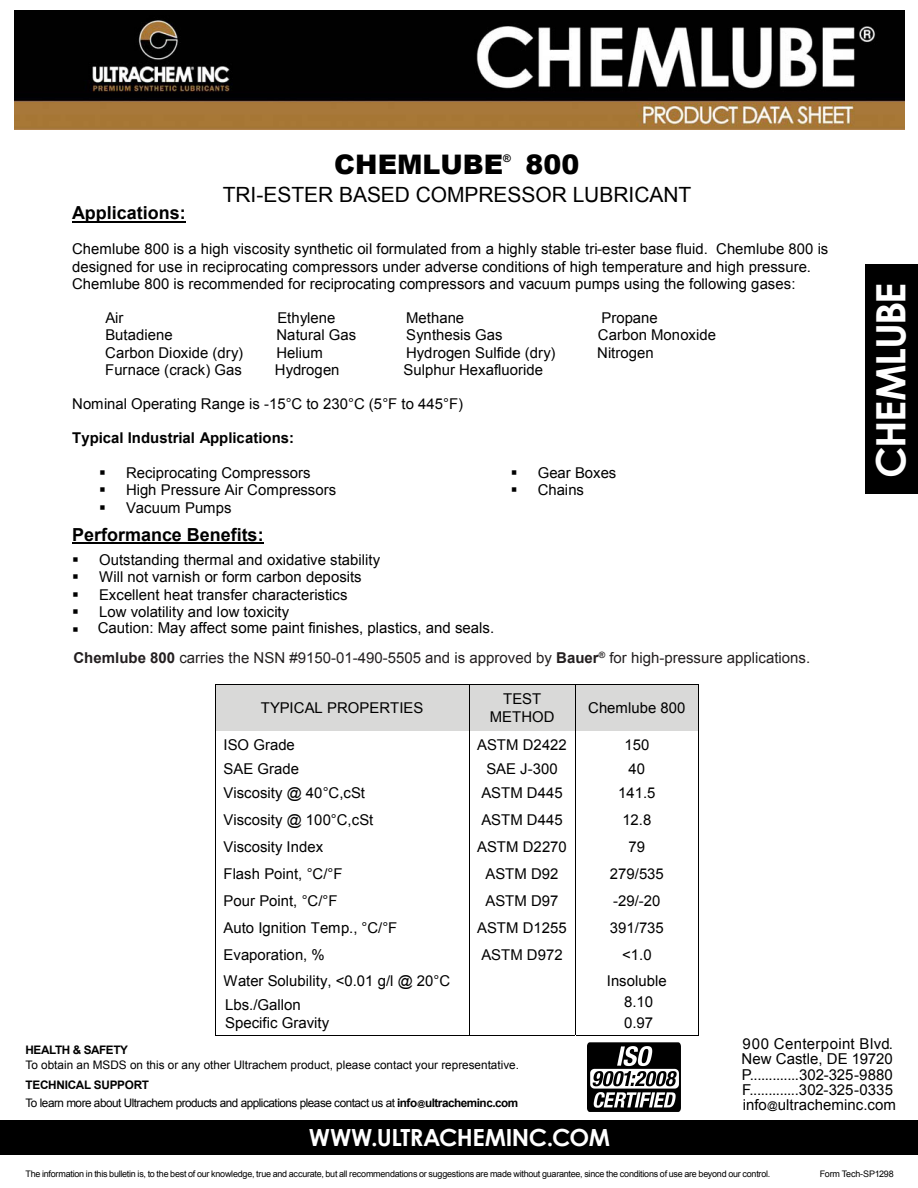
<style>
.page{position:relative;width:918px;height:1188px;background:#fff}
.page>*{position:absolute;margin:0;border:0;box-sizing:border-box;transform-origin:0 0}
.t1{font:700 40.5px "Century Gothic";letter-spacing:-.035em;color:#fff}
.t2{font:900 27px "Arial";color:#000}
.t3{font:700 23.55px "Century Gothic";letter-spacing:-.02em;color:#fff}
.t4{font:21px "Arial";color:#000}
.t5{font:700 18px "Arial";color:#000}
.t6{font:15px/15.1px "Arial";color:#000}
.t7{font:15px "Arial";color:#231f20}
.t8{font:14.85px/17.2px "Arial";color:#000}
.t9{font:700 14.85px "Arial";color:#000}
.t10{font:11.7px/17.5px "Arial";letter-spacing:-.04em;color:#000}
.t11{font:11.7px "Arial";color:#000}
.t12{font:700 11.7px "Arial";letter-spacing:-.035em;color:#000}
.t13{font:700 10.5px "Arial";color:#000}
.t14{font:9px "Arial";letter-spacing:-.025em;color:#000}
.s1{font-weight:700}
.s2{font-weight:700;font-size:7.8px}
.s3{font-size:10.5px}
</style>
<div class="page">
<div style="left:866px;top:264px;width:52px;height:230px;background:#000"></div>
<div style="left:0;top:1120px;width:918px;height:35px;background:#000"></div>
<img style="left:587px;top:1043px;width:94px;height:68px">
<img style="left:14px;top:11px;width:890px;height:118px">
<hr style="left:72px;top:221px;width:114px;height:2px;background:#000">
<hr style="left:72px;top:542px;width:192px;height:2px;background:#000">
<div style="left:216px;top:684px;width:252px;height:15px;background:#d9d9d8"></div>
<div style="left:216px;top:699px;width:8px;height:17px;background:#d9d9d8"></div>
<div style="left:461px;top:699px;width:7px;height:17px;background:#d9d9d8"></div>
<div style="left:216px;top:716px;width:252px;height:15px;background:#d9d9d8"></div>
<div style="left:224px;top:699px;width:237px;height:17px;background:#d9d9d8"></div>
<div style="left:469px;top:684px;width:106px;height:7px;background:#d9d9d8"></div>
<div style="left:469px;top:691px;width:8px;height:34px;background:#d9d9d8"></div>
<div style="left:567px;top:691px;width:8px;height:34px;background:#d9d9d8"></div>
<div style="left:469px;top:725px;width:106px;height:6px;background:#d9d9d8"></div>
<div style="left:477px;top:691px;width:90px;height:17px;background:#d9d9d8"></div>
<div style="left:477px;top:708px;width:90px;height:17px;background:#d9d9d8"></div>
<div style="left:576px;top:684px;width:122px;height:15px;background:#d9d9d8"></div>
<div style="left:576px;top:699px;width:8px;height:17px;background:#d9d9d8"></div>
<div style="left:690px;top:699px;width:8px;height:17px;background:#d9d9d8"></div>
<div style="left:576px;top:716px;width:122px;height:15px;background:#d9d9d8"></div>
<div style="left:584px;top:699px;width:106px;height:17px;background:#d9d9d8"></div>
<hr style="left:216px;top:684px;width:253px;height:1px;background:#000">
<hr style="left:469px;top:684px;width:106px;height:1px;background:#000">
<hr style="left:576px;top:684px;width:122px;height:1px;background:#000">
<hr style="left:215px;top:684px;width:1px;height:47px;background:#000">
<hr style="left:469px;top:684px;width:1px;height:47px;background:#000">
<hr style="left:575px;top:684px;width:1px;height:47px;background:#000">
<hr style="left:698px;top:684px;width:1px;height:47px;background:#000">
<svg style="left:215px;top:731px;width:1px;height:237px"></svg>
<svg style="left:469px;top:731px;width:1px;height:237px"></svg>
<svg style="left:575px;top:731px;width:1px;height:237px"></svg>
<svg style="left:698px;top:731px;width:1px;height:237px"></svg>
<hr style="left:215px;top:968px;width:1px;height:68px;background:#000">
<hr style="left:216px;top:1035px;width:253px;height:1px;background:#000">
<hr style="left:469px;top:968px;width:1px;height:67px;background:#000">
<hr style="left:469px;top:1035px;width:106px;height:1px;background:#000">
<hr style="left:575px;top:968px;width:1px;height:67px;background:#000">
<hr style="left:576px;top:1035px;width:122px;height:1px;background:#000">
<hr style="left:698px;top:968px;width:1px;height:67px;background:#000">
<h2 class="t2" style="left:334px;top:145px;width:170px">CHEMLUBE</h2>
<p class="t13" style="left:503px;top:151px;width:9px">®</p>
<h2 class="t2" style="left:526px;top:145px;width:55px">800</h2>
<h3 class="t4" style="left:223px;top:181px;width:470px">TRI-ESTER BASED COMPRESSOR LUBRICANT</h3>
<p class="t5" style="left:72px;top:201px;width:115px">Applications:</p>
<p class="t8" style="left:72px;top:241px;width:758px">Chemlube 800 is a high viscosity synthetic oil formulated from a highly stable tri-ester base fluid. Chemlube 800 is designed for use in reciprocating compressors under adverse conditions of high temperature and high pressure.<br>Chemlube 800 is recommended for reciprocating compressors and vacuum pumps using the following gases:</p>
<p class="t8" style="left:105px;top:310px;width:20px">Air</p>
<p class="t8" style="left:277px;top:310px;width:59px">Ethylene</p>
<p class="t8" style="left:406px;top:310px;width:60px">Methane</p>
<p class="t8" style="left:601px;top:310px;width:58px">Propane</p>
<p class="t8" style="left:105px;top:327px;width:69px">Butadiene</p>
<p class="t8" style="left:277px;top:327px;width:81px">Natural Gas</p>
<p class="t8" style="left:406px;top:327px;width:98px">Synthesis Gas</p>
<p class="t8" style="left:598px;top:327px;width:120px">Carbon Monoxide</p>
<p class="t8" style="left:105px;top:344px;width:139px">Carbon Dioxide (dry)</p>
<p class="t8" style="left:276px;top:344px;width:48px">Helium</p>
<p class="t8" style="left:406px;top:344px;width:151px">Hydrogen Sulfide (dry)</p>
<p class="t8" style="left:597px;top:344px;width:58px">Nitrogen</p>
<p class="t8" style="left:105px;top:361px;width:138px">Furnace (crack) Gas</p>
<p class="t8" style="left:275px;top:361px;width:66px">Hydrogen</p>
<p class="t8" style="left:404px;top:361px;width:141px">Sulphur Hexafluoride</p>
<p class="t8" style="left:72px;top:396px;width:392px">Nominal Operating Range is -15°C to 230°C (5°F to 445°F)</p>
<p class="t9" style="left:72px;top:428px;width:223px">Typical Industrial Applications:</p>
<p class="t8" style="left:99px;top:464px;width:213px">▪ Reciprocating Compressors</p>
<p class="t8" style="left:99px;top:482px;width:239px">▪ High Pressure Air Compressors</p>
<p class="t8" style="left:99px;top:499px;width:134px">▪ Vacuum Pumps</p>
<p class="t8" style="left:511px;top:464px;width:107px">▪ Gear Boxes</p>
<p class="t8" style="left:511px;top:482px;width:75px">▪ Chains</p>
<p class="t5" style="left:72px;top:522px;width:193px">Performance Benefits:</p>
<p class="t8" style="left:72px;top:552px;width:310px">▪ Outstanding thermal and oxidative stability</p>
<p class="t8" style="left:72px;top:569px;width:291px">▪ Will not varnish or form carbon deposits</p>
<p class="t8" style="left:72px;top:586px;width:277px">▪ Excellent heat transfer characteristics</p>
<p class="t8" style="left:99px;top:603px;width:192px">Low volatility and low toxicity</p>
<p class="t6" style="left:98px;top:620px;width:398px">Caution: May affect some paint finishes, plastics, and seals.</p>
<p class="t7" style="left:74px;top:648px;width:738px"><span class="s1">Chemlube 800</span> carries the NSN #9150-01-490-5505 and is approved by <span class="s1">Bauer</span><sup>®</sup> for high-pressure applications.</p>
<p class="t8" style="left:261px;top:699px;width:164px">TYPICAL PROPERTIES</p>
<p class="t8" style="left:490px;top:691px;width:66px;text-align:center">TEST<br>METHOD</p>
<p class="t8" style="left:588px;top:699px;width:99px">Chemlube 800</p>
<p class="t8" style="left:224px;top:736px;width:73px">ISO Grade</p>
<p class="t8" style="left:477px;top:736px;width:91px">ASTM D2422</p>
<p class="t8" style="left:625px;top:736px;width:26px">150</p>
<p class="t8" style="left:224px;top:760px;width:77px">SAE Grade</p>
<p class="t8" style="left:486px;top:760px;width:73px">SAE J-300</p>
<p class="t8" style="left:629px;top:760px;width:18px">40</p>
<p class="t8" style="left:224px;top:784px;width:143px">Viscosity @ 40°C,cSt</p>
<p class="t8" style="left:481px;top:784px;width:83px">ASTM D445</p>
<p class="t8" style="left:618px;top:784px;width:39px">141.5</p>
<p class="t8" style="left:224px;top:811px;width:151px">Viscosity @ 100°C,cSt</p>
<p class="t8" style="left:481px;top:811px;width:83px">ASTM D445</p>
<p class="t8" style="left:622px;top:811px;width:30px">12.8</p>
<p class="t8" style="left:224px;top:838px;width:101px">Viscosity Index</p>
<p class="t8" style="left:477px;top:838px;width:91px">ASTM D2270</p>
<p class="t8" style="left:629px;top:838px;width:18px">79</p>
<p class="t8" style="left:224px;top:865px;width:120px">Flash Point, °C/°F</p>
<p class="t8" style="left:486px;top:865px;width:75px">ASTM D92</p>
<p class="t8" style="left:610px;top:865px;width:55px">279/535</p>
<p class="t8" style="left:224px;top:892px;width:115px">Pour Point, °C/°F</p>
<p class="t8" style="left:486px;top:892px;width:75px">ASTM D97</p>
<p class="t8" style="left:613px;top:892px;width:49px">-29/-20</p>
<p class="t8" style="left:224px;top:919px;width:175px">Auto Ignition Temp., °C/°F</p>
<p class="t8" style="left:477px;top:919px;width:91px">ASTM D1255</p>
<p class="t8" style="left:610px;top:919px;width:55px">391/735</p>
<p class="t8" style="left:224px;top:946px;width:103px">Evaporation, %</p>
<p class="t8" style="left:481px;top:946px;width:83px">ASTM D972</p>
<p class="t8" style="left:622px;top:946px;width:31px">&lt;1.0</p>
<p class="t8" style="left:224px;top:973px;width:228px">Water Solubility, &lt;0.01 g/l @ 20°C</p>
<p class="t8" style="left:607px;top:973px;width:61px">Insoluble</p>
<p class="t6" style="left:225px;top:996px;width:106px;line-height:18px">Lbs./Gallon<br>Specific Gravity</p>
<p class="t6" style="left:624px;top:991px;width:31px;line-height:21px">8.10<br>0.97</p>
<h1 class="t1" style="left:860px;top:478px;width:197px;rotate:-90deg">CHEMLUBE</h1>
<p class="t12" style="left:26px;top:1042px;width:104px">HEALTH &amp; SAFETY</p>
<p class="t11" style="left:26px;top:1058px;width:495px">To obtain an MSDS on this or any other Ultrachem product, please contact your representative.</p>
<p class="t10" style="left:26px;top:1077px;width:494px"><span class="s1">TECHNICAL SUPPORT<br></span>To learn more about Ultrachem products and applications please contact us at <span class="s1">info</span><span class="s2">@</span><span class="s1">ultracheminc.com</span></p>
<h3 class="t3" style="left:309px;top:1120px;width:303px">WWW.ULTRACHEMINC.COM</h3>
<p class="t6" style="left:742px;top:1036px;width:156px">900 Centerpoint Blvd.<br>New Castle, DE 19720<br>P.............302-325-9880<br>F.............302-325-0335 info<span class="s3">@</span>ultracheminc.com</p>
<p class="t14" style="left:25px;top:1168px;width:746px">The information in this bulletin is, to the best of our knowledge, true and accurate, but all recommendations or suggestions are made without guarantee, since the conditions of use are beyond our control.</p>
<p class="t14" style="left:820px;top:1168px;width:75px">Form Tech-SP1298</p>
</div>
